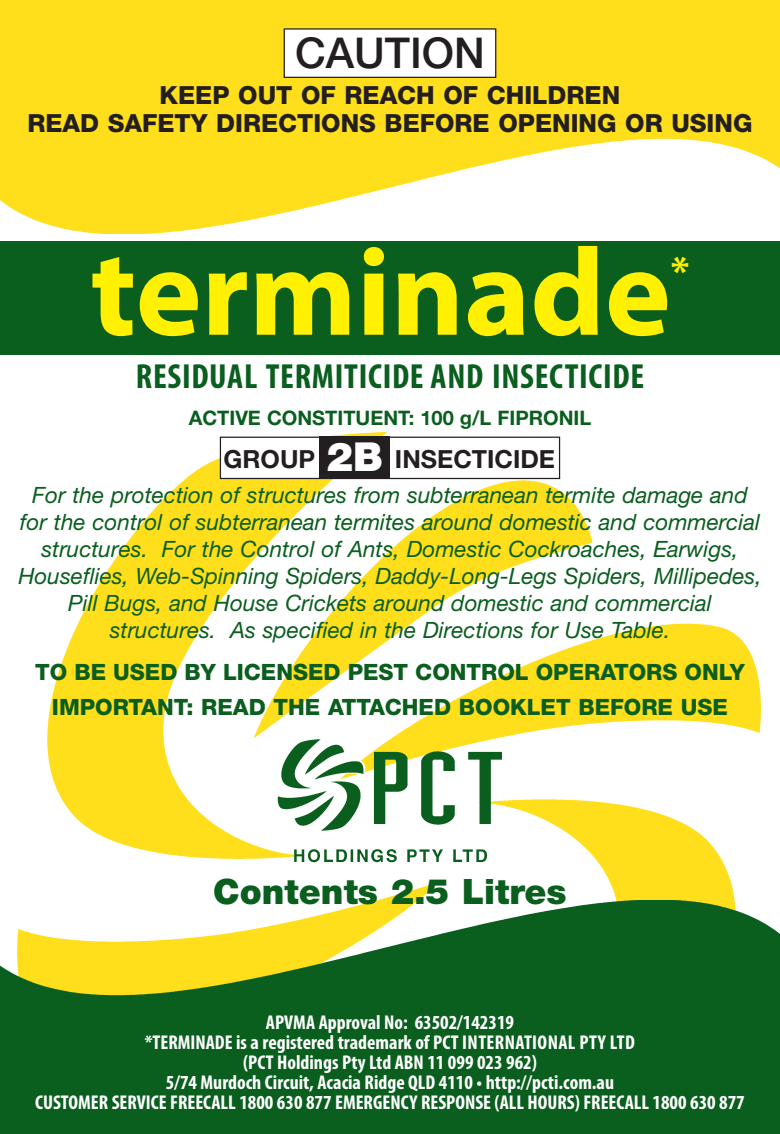
<style>
.page{position:relative;width:780px;height:1134px;background:#fff}
.page>*{position:absolute;margin:0;border:0;box-sizing:border-box;transform-origin:0 0}
.t1{font:700 125px "Myriad Pro";color:#fff101}
.t2{font:500 42.5px "Helvetica Neue";color:#231f20}
.t3{font:700 41.25px "Myriad Pro";color:#fff101}
.t4{font:900 40px "Helvetica Neue";color:#fff}
.t5{font:700 condensed 35px "Myriad Pro";letter-spacing:.02em;color:#0a5e1e}
.t6{font:900 35px "Helvetica Neue";color:#0a5e1e}
.t7{font:800 25px "Helvetica Neue";color:#231f20}
.t8{font:700 25px "Helvetica Neue";color:#231f20}
.t9{font:italic 22.5px/27px "Helvetica Neue";color:#0a5e1e;text-align:center}
.t10{font:800 22.5px "Helvetica Neue";color:#0a5e1e}
.t11{font:700 condensed 20px "Myriad Pro";color:#fff}
.t12{font:700 20px "Helvetica Neue";color:#0a5e1e}
</style>
<div class="page">
<img style="left:47px;top:432px;width:713px;height:468px">
<img style="left:0;top:0;width:780px;height:234px">
<img style="left:0;top:900px;width:780px;height:234px">
<div style="left:284px;top:29px;width:211px;height:48px;background:#fff"></div>
<div style="left:283px;top:28px;width:213px;height:50px;border:1px solid #231f20"></div>
<div style="left:0;top:241px;width:780px;height:113px;background:#0a5e1e"></div>
<div style="left:220px;top:437px;width:339px;height:41px;background:#fff"></div>
<div style="left:220px;top:437px;width:340px;height:42px;border:1px solid #231f20"></div>
<div style="left:319px;top:437px;width:71px;height:42px;background:#231f20"></div>
<img style="left:266px;top:837px;width:248px;height:39px">
<img style="left:266px;top:737px;width:248px;height:100px">
<p class="t2" style="left:295px;top:27px;width:191px">CAUTION</p>
<p class="t7" style="left:160px;top:80px;width:462px">KEEP OUT OF REACH OF CHILDREN</p>
<p class="t7" style="left:27px;top:108px;width:726px">READ SAFETY DIRECTIONS BEFORE OPENING OR USING</p>
<p class="t1" style="left:90px;top:211px;width:582px">terminade</p>
<p class="t3" style="left:671px;top:244px;width:20px">*</p>
<p class="t5" style="left:136px;top:354px;width:509px">RESIDUAL TERMITICIDE AND INSECTICIDE</p>
<p class="t12" style="left:189px;top:406px;width:404px">ACTIVE CONSTITUENT: 100 g/L FIPRONIL</p>
<p class="t8" style="left:223px;top:443px;width:93px">GROUP</p>
<p class="t4" style="left:326px;top:433px;width:58px">2B</p>
<p class="t8" style="left:395px;top:443px;width:162px">INSECTICIDE</p>
<p class="t9" style="left:18px;top:481px;width:744px">For the protection of structures from subterranean termite damage and for the control of subterranean termites around domestic and commercial structures. For the Control of Ants, Domestic Cockroaches, Earwigs, Houseflies, Web-Spinning Spiders, Daddy-Long-Legs Spiders, Millipedes, Pill Bugs, and House Crickets around domestic and commercial structures. As specified in the Directions for Use Table.</p>
<p class="t10" style="left:35px;top:659px;width:710px">TO BE USED BY LICENSED PEST CONTROL OPERATORS ONLY</p>
<p class="t10" style="left:52px;top:694px;width:677px">IMPORTANT: READ THE ATTACHED BOOKLET BEFORE USE</p>
<p class="t6" style="left:213px;top:870px;width:355px">Contents 2.5 Litres</p>
<p class="t11" style="left:266px;top:1009px;width:249px">APVMA Approval No: 63502/142319</p>
<p class="t11" style="left:145px;top:1029px;width:332px">*TERMINADE is a registered trademark of PCT Internati</p>
<p class="t11" style="left:537px;top:1029px;width:99px">onal PTY LTD</p>
<p class="t11" style="left:243px;top:1049px;width:295px">(PCT Holdings Pty Ltd ABN 11 099 023 962)</p>
<p class="t11" style="left:166px;top:1069px;width:449px">5/74 Murdoch Circuit, Acacia Ridge QLD 4110 • http://pcti.com.au</p>
<p class="t11" style="left:35px;top:1089px;width:711px">CUSTOMER SERVICE FREECALL 1800 630 877 EMERGENCY RESPONSE (ALL HOURS) FREECALL 1800 630 877</p>
</div>
